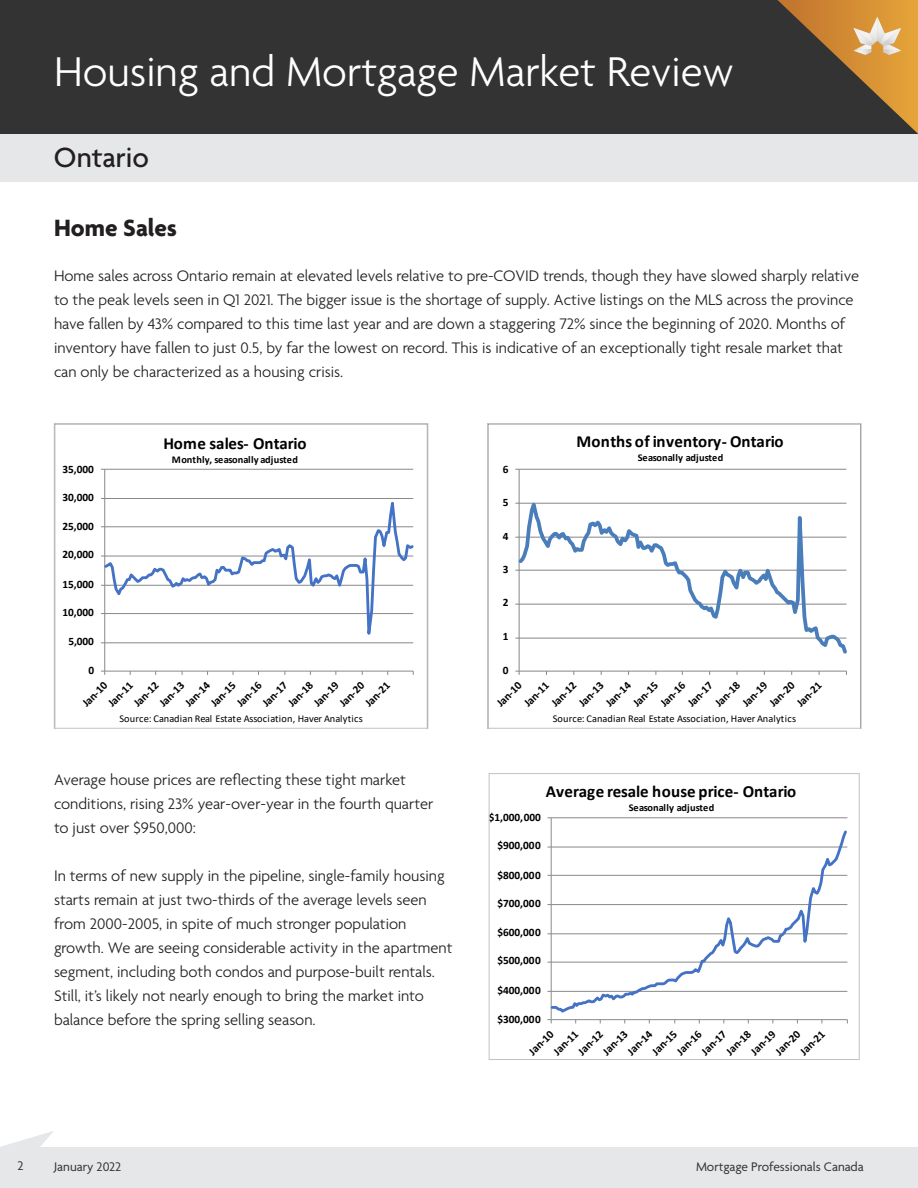
<style>
.page{position:relative;width:918px;height:1188px;background:#fff}
.page>*{position:absolute;margin:0;border:0;box-sizing:border-box;transform-origin:0 0}
.t1{font:300 45px "Agenda";color:#fff}
.t2{font:500 30px "Agenda";color:#231f20}
.t3{font:700 25.5px "Agenda";color:#231f20}
.t4{font:700 16.95px "Calibri";letter-spacing:-.005em;color:#000}
.t5{font:300 16.5px/24px "Agenda";color:#231f20}
.t6{font:13.5px "Agenda";color:#333}
.t7{font:13.5px "Agenda";color:#313232}
.t8{font:700 11.25px "Calibri";letter-spacing:-.005em;color:#000}
.t9{font:10.35px "Calibri";letter-spacing:.015em;color:#000}
.t10{font:700 10.35px "Calibri";letter-spacing:.01em;color:#000}
</style>
<div class="page">
<div style="left:0;top:0;width:918px;height:147px;background:#333"></div>
<div style="left:0;top:134px;width:918px;height:47px;background:#e6e7e8"></div>
<svg style="left:1px;top:1131px;width:53px;height:16px"></svg>
<div style="left:0;top:1147px;width:918px;height:41px;background:#e6e7e9"></div>
<svg style="left:778px;top:0;width:140px;height:134px"></svg>
<svg style="left:101px;top:468px;width:313px;height:207px"></svg>
<div style="left:54px;top:423px;width:374px;height:306px;border:1px solid #c2c2c2"></div>
<svg style="left:515px;top:468px;width:332px;height:207px"></svg>
<div style="left:487px;top:423px;width:374px;height:306px;border:1px solid #c2c2c2"></div>
<svg style="left:547px;top:817px;width:301px;height:207px"></svg>
<div style="left:489px;top:773px;width:371px;height:287px;border:1px solid #c2c2c2"></div>
<p class="t1" style="left:54px;top:48px;width:681px">Housing and Mortgage Market Review</p>
<p class="t2" style="left:54px;top:141px;width:96px">Ontario</p>
<p class="t3" style="left:54px;top:214px;width:124px">Home Sales</p>
<p class="t5" style="left:54px;top:265px;width:807px">Home sales across Ontario remain at elevated levels relative to pre-COVID trends, though they have slowed sharply relative to the peak levels seen in Q1 2021. The bigger issue is the shortage of supply. Active listings on the MLS across the province have fallen by 43% compared to this time last year and are down a staggering 72% since the beginning of 2020. Months of inventory have fallen to just 0.5, by far the lowest on record. This is indicative of an exceptionally tight resale market that can only be characterized as a housing crisis.</p>
<p class="t8" style="left:63px;top:461px;width:33px">35,000</p>
<p class="t8" style="left:63px;top:489px;width:33px">30,000</p>
<p class="t8" style="left:63px;top:518px;width:33px">25,000</p>
<p class="t8" style="left:63px;top:547px;width:33px">20,000</p>
<p class="t8" style="left:63px;top:576px;width:33px">15,000</p>
<p class="t8" style="left:63px;top:604px;width:33px">10,000</p>
<p class="t8" style="left:68px;top:633px;width:27px">5,000</p>
<p class="t8" style="left:88px;top:663px;width:7px">0</p>
<p class="t4" style="left:163px;top:431px;width:145px">Home sales- Ontario</p>
<p class="t10" style="left:172px;top:452px;width:128px">Monthly, seasonally adjusted</p>
<p class="t8" style="left:79px;top:699px;width:32px;rotate:-45deg">Jan-10</p>
<p class="t8" style="left:104px;top:699px;width:32px;rotate:-45deg">Jan-11</p>
<p class="t8" style="left:130px;top:699px;width:32px;rotate:-45deg">Jan-12</p>
<p class="t8" style="left:156px;top:699px;width:32px;rotate:-45deg">Jan-13</p>
<p class="t8" style="left:181px;top:699px;width:32px;rotate:-45deg">Jan-14</p>
<p class="t8" style="left:207px;top:699px;width:32px;rotate:-45deg">Jan-15</p>
<p class="t8" style="left:233px;top:699px;width:32px;rotate:-45deg">Jan-16</p>
<p class="t8" style="left:258px;top:699px;width:32px;rotate:-45deg">Jan-17</p>
<p class="t8" style="left:284px;top:699px;width:32px;rotate:-45deg">Jan-18</p>
<p class="t8" style="left:310px;top:699px;width:32px;rotate:-45deg">Jan-19</p>
<p class="t8" style="left:336px;top:699px;width:32px;rotate:-45deg">Jan-20</p>
<p class="t8" style="left:361px;top:699px;width:32px;rotate:-45deg">Jan-21</p>
<p class="t9" style="left:119px;top:711px;width:245px">Source: Canadian Real Estate Association, Haver Analytics</p>
<p class="t5" style="left:54px;top:769px;width:381px">Average house prices are reflecting these tight market conditions, rising 23% year-over-year in the fourth quarter to just over $950,000:</p>
<p class="t5" style="left:54px;top:865px;width:400px">In terms of new supply in the pipeline, single-family housing starts remain at just two-thirds of the average levels seen from 2000-2005, in spite of much stronger population growth. We are seeing considerable activity in the apartment segment, including both condos and purpose-built rentals.<br>Still, it’s likely not nearly enough to bring the market into balance before the spring selling season.</p>
<p class="t8" style="left:503px;top:461px;width:7px">6</p>
<p class="t8" style="left:503px;top:494px;width:7px">5</p>
<p class="t8" style="left:503px;top:528px;width:7px">4</p>
<p class="t8" style="left:503px;top:562px;width:7px">3</p>
<p class="t8" style="left:503px;top:595px;width:7px">2</p>
<p class="t8" style="left:503px;top:629px;width:7px">1</p>
<p class="t8" style="left:503px;top:663px;width:7px">0</p>
<p class="t4" style="left:576px;top:429px;width:209px">Months of inventory- Ontario</p>
<p class="t10" style="left:638px;top:450px;width:87px">Seasonally adjusted</p>
<p class="t8" style="left:493px;top:699px;width:32px;rotate:-45deg">Jan-10</p>
<p class="t8" style="left:520px;top:699px;width:32px;rotate:-45deg">Jan-11</p>
<p class="t8" style="left:547px;top:699px;width:32px;rotate:-45deg">Jan-12</p>
<p class="t8" style="left:575px;top:699px;width:32px;rotate:-45deg">Jan-13</p>
<p class="t8" style="left:602px;top:699px;width:32px;rotate:-45deg">Jan-14</p>
<p class="t8" style="left:629px;top:699px;width:32px;rotate:-45deg">Jan-15</p>
<p class="t8" style="left:657px;top:699px;width:32px;rotate:-45deg">Jan-16</p>
<p class="t8" style="left:684px;top:699px;width:32px;rotate:-45deg">Jan-17</p>
<p class="t8" style="left:711px;top:699px;width:32px;rotate:-45deg">Jan-18</p>
<p class="t8" style="left:738px;top:699px;width:32px;rotate:-45deg">Jan-19</p>
<p class="t8" style="left:766px;top:699px;width:32px;rotate:-45deg">Jan-20</p>
<p class="t8" style="left:793px;top:699px;width:32px;rotate:-45deg">Jan-21</p>
<p class="t9" style="left:553px;top:711px;width:245px">Source: Canadian Real Estate Association, Haver Analytics</p>
<p class="t4" style="left:546px;top:779px;width:252px">Average resale house price- Ontario</p>
<p class="t10" style="left:629px;top:800px;width:87px">Seasonally adjusted</p>
<p class="t8" style="left:489px;top:809px;width:53px">$1,000,000</p>
<p class="t8" style="left:498px;top:838px;width:45px">$900,000</p>
<p class="t8" style="left:498px;top:867px;width:45px">$800,000</p>
<p class="t8" style="left:498px;top:895px;width:45px">$700,000</p>
<p class="t8" style="left:498px;top:924px;width:45px">$600,000</p>
<p class="t8" style="left:498px;top:953px;width:45px">$500,000</p>
<p class="t8" style="left:498px;top:982px;width:45px">$400,000</p>
<p class="t8" style="left:498px;top:1011px;width:45px">$300,000</p>
<p class="t8" style="left:525px;top:1048px;width:32px;rotate:-45deg">Jan-10</p>
<p class="t8" style="left:550px;top:1048px;width:32px;rotate:-45deg">Jan-11</p>
<p class="t8" style="left:574px;top:1048px;width:32px;rotate:-45deg">Jan-12</p>
<p class="t8" style="left:599px;top:1048px;width:32px;rotate:-45deg">Jan-13</p>
<p class="t8" style="left:624px;top:1048px;width:32px;rotate:-45deg">Jan-14</p>
<p class="t8" style="left:648px;top:1048px;width:32px;rotate:-45deg">Jan-15</p>
<p class="t8" style="left:673px;top:1048px;width:32px;rotate:-45deg">Jan-16</p>
<p class="t8" style="left:697px;top:1048px;width:32px;rotate:-45deg">Jan-17</p>
<p class="t8" style="left:722px;top:1048px;width:32px;rotate:-45deg">Jan-18</p>
<p class="t8" style="left:747px;top:1048px;width:32px;rotate:-45deg">Jan-19</p>
<p class="t8" style="left:771px;top:1048px;width:32px;rotate:-45deg">Jan-20</p>
<p class="t8" style="left:796px;top:1048px;width:32px;rotate:-45deg">Jan-21</p>
<p class="t7" style="left:17px;top:1159px;width:8px">2</p>
<p class="t6" style="left:54px;top:1159px;width:69px">January 2022</p>
<p class="t6" style="left:696px;top:1159px;width:169px">Mortgage Professionals Canada</p>
</div>
